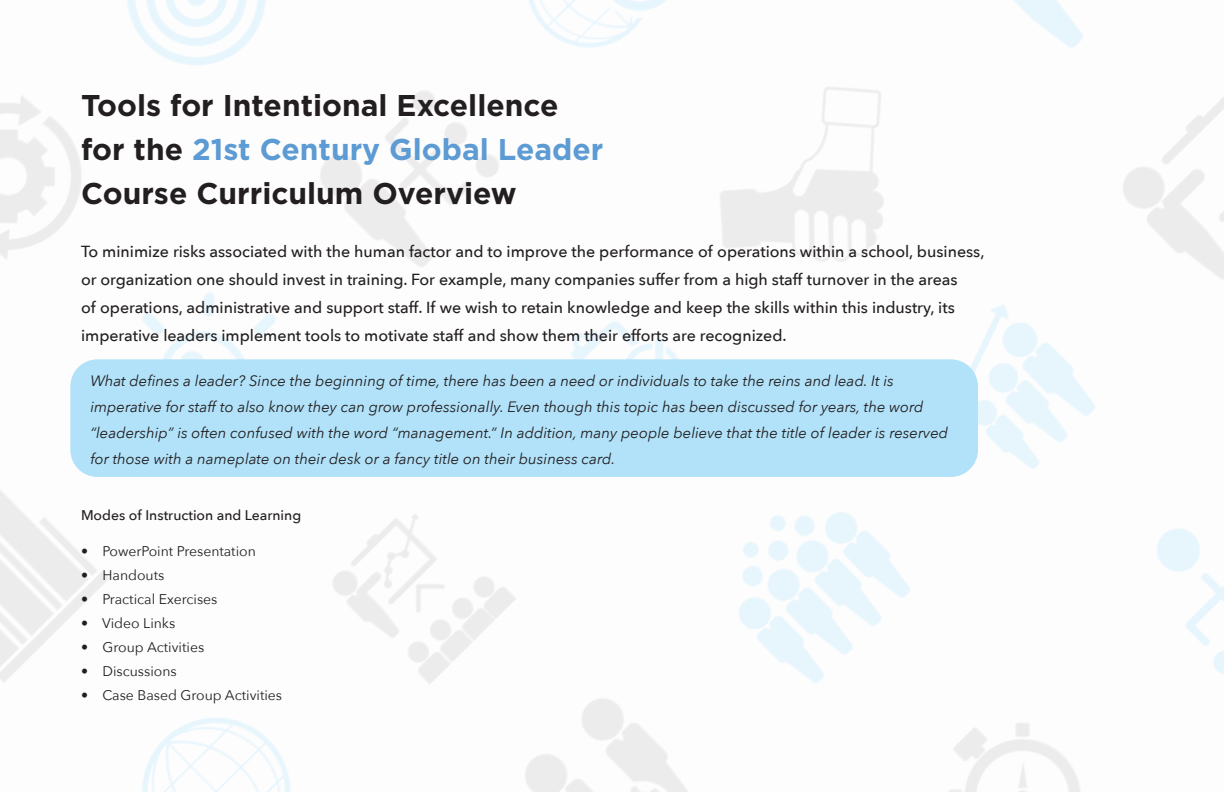
<style>
.page{position:relative;width:1224px;height:792px;background:#fff}
.page>*{position:absolute;margin:0;border:0;box-sizing:border-box;transform-origin:0 0}
.t1{font:700 30px/44px "Gotham";color:#231f20}
.t2{font:500 16px/28px "Avenir Next";color:#231f20}
.t3{font:italic 15px/26px "Avenir Next";color:#231f20}
.t4{font:14px "Avenir Next";color:#231f20}
.t5{font:500 14px "Avenir Next";color:#231f20}
.s1{color:#5c9bd3}
</style>
<div class="page">
<img style="left:0;top:0;width:1224px;height:792px">
<div style="left:70px;top:359px;width:908px;height:118px;background:#b1e2f9;border-radius:27px"></div>
<p class="t1" style="left:81px;top:83px;width:524px">Tools for Intentional Excellence for the <span class="s1">21st Century Global Leader<br></span>Course Curriculum Overview</p>
<p class="t2" style="left:81px;top:237px;width:905px">To minimize risks associated with the human factor and to improve the performance of operations within a school, business, or organization one should invest in training. For example, many companies suffer from a high staff turnover in the areas<br>of operations, administrative and support staff. If we wish to retain knowledge and keep the skills within this industry, its imperative leaders implement tools to motivate staff and show them their efforts are recognized.</p>
<p class="t3" style="left:90px;top:367px;width:859px">What defines a leader? Since the beginning of time, there has been a need or individuals to take the reins and lead. It is imperative for staff to also know they can grow professionally. Even though this topic has been discussed for years, the word “leadership” is often confused with the word “management.” In addition, many people believe that the title of leader is reserved for those with a nameplate on their desk or a fancy title on their business card.</p>
<p class="t5" style="left:81px;top:503px;width:222px">Modes of Instruction and Learning</p>
<p class="t4" style="left:81px;top:539px;width:176px">• PowerPoint Presentation</p>
<p class="t4" style="left:81px;top:563px;width:85px">• Handouts</p>
<p class="t4" style="left:81px;top:587px;width:138px">• Practical Exercises</p>
<p class="t4" style="left:81px;top:611px;width:96px">• Video Links</p>
<p class="t4" style="left:81px;top:635px;width:125px">• Group Activities</p>
<p class="t4" style="left:81px;top:659px;width:97px">• Discussions</p>
<p class="t4" style="left:81px;top:683px;width:203px">• Case Based Group Activities</p>
</div>
